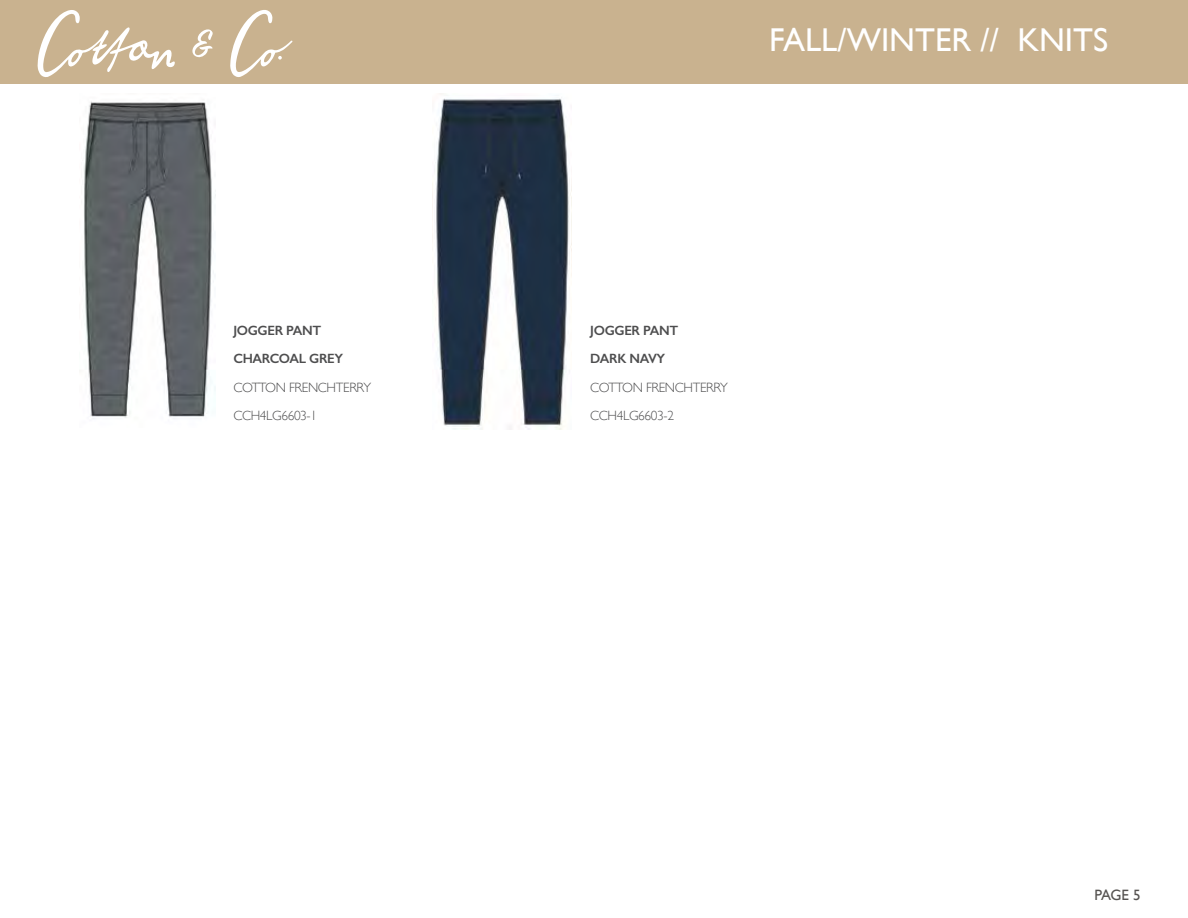
<style>
.page{position:relative;width:1188px;height:918px;background:#fff}
.page>*{position:absolute;margin:0;border:0;box-sizing:border-box;transform-origin:0 0}
.t1{font:33px "Gill Sans";color:#fff}
.t2{font:15px "Gill Sans";color:#565351}
.t3{font:300 13.5px/28.5px "Gill Sans";letter-spacing:-.025em;color:#4e4e4f}
.t4{font:600 13.5px/28.5px "Gill Sans";letter-spacing:-.025em;color:#4e4e4f}
</style>
<div class="page">
<div style="left:0;top:0;width:1187px;height:84px;background:#c9b28f"></div>
<svg style="left:38px;top:10px;width:137px;height:67px"></svg>
<svg style="left:192px;top:29px;width:21px;height:29px"></svg>
<svg style="left:230px;top:10px;width:63px;height:67px"></svg>
<img style="left:84px;top:101px;width:132px;height:318px">
<img style="left:435px;top:93px;width:137px;height:336px">
<p class="t4" style="left:233px;top:316px;width:111px">JOGGER PANT<br>CHARCOAL GREY</p>
<p class="t3" style="left:233px;top:372px;width:139px">COTTON FRENCHTERRY<br>CCH4LG6603-1</p>
<h1 class="t1" style="left:769px;top:21px;width:341px">FALL/WINTER // KNITS</h1>
<p class="t4" style="left:590px;top:316px;width:89px">JOGGER PANT<br>DARK NAVY</p>
<p class="t3" style="left:590px;top:372px;width:139px">COTTON FRENCHTERRY<br>CCH4LG6603-2</p>
<p class="t2" style="left:1095px;top:886px;width:48px">PAGE 5</p>
</div>
